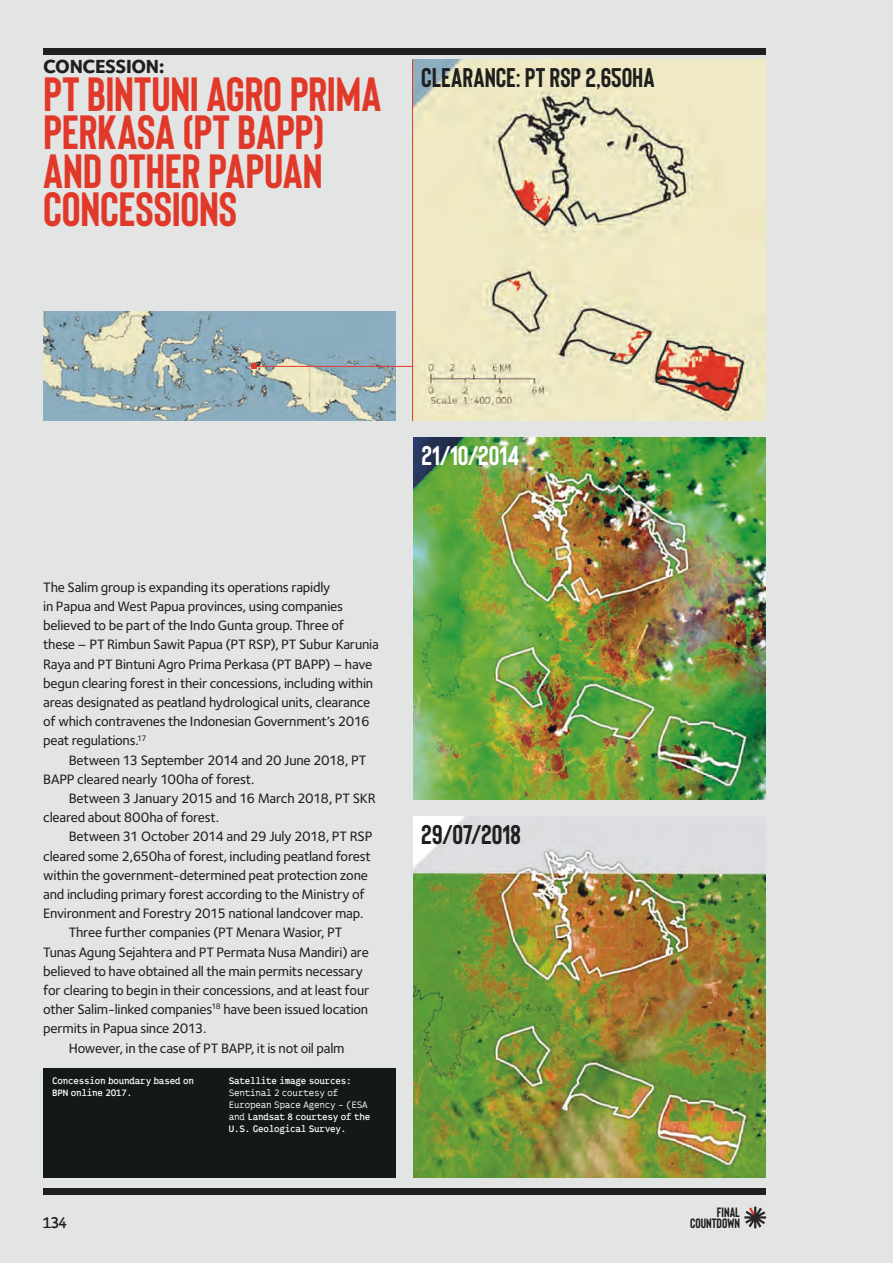
<style>
.page{position:relative;width:893px;height:1263px;background:#e3e5e5}
.page>*{position:absolute;margin:0;border:0;box-sizing:border-box;transform-origin:0 0}
.CONCESSION_HEAD{font:700 48px/38.4px "Bison";letter-spacing:-.005em;color:#e13929}
.MAP_TITLE{font:700 27px "Bison";color:#1f1f1e}
.MAP_TITLE-2{font:700 27px "Bison";color:#fff}
.CASE_STUDY{font:800 19.5px "Foundry Sterling";letter-spacing:-.02em;color:#1f1f1e}
.t1{font:700 15px "Ingrid Mono";color:#1f1f1e}
.BODY_IND{font:500 14.1px/19.2px "Foundry Sterling";letter-spacing:-.015em;color:#1f1f1e}
.BODY_NO_IND{font:500 14.1px/19.2px "Foundry Sterling";letter-spacing:-.015em;color:#1f1f1e}
.t2{font:700 13.5px/11.2px "Bison";color:#1f1f1e;text-align:right}
.IMAGE_SOURCE_TITLE{font:700 9.15px/12px "Ingrid Mono";letter-spacing:-.015em;color:#fff}
.s1{font-weight:500}
</style>
<div class="page">
<img style="left:413px;top:60px;width:352px;height:361px">
<img style="left:43px;top:312px;width:353px;height:109px">
<hr style="left:412px;top:60px;width:1px;height:361px;background:#e13929">
<hr style="left:254px;top:366px;width:158px;height:1px;background:#e13929">
<svg style="left:251px;top:364px;width:6px;height:5px"></svg>
<img style="left:413px;top:438px;width:352px;height:361px">
<img style="left:413px;top:816px;width:352px;height:362px">
<div style="left:44px;top:1068px;width:352px;height:109px;background:#141818"></div>
<svg style="left:744px;top:1206px;width:22px;height:22px"></svg>
<div style="left:43px;top:48px;width:722px;height:6px;background:#1f1f1e"></div>
<div style="left:43px;top:1188px;width:722px;height:6px;background:#1f1f1e"></div>
<p class="CASE_STUDY" style="left:43px;top:54px;width:123px">CONCESSION:</p>
<p class="CONCESSION_HEAD" style="left:43px;top:73px;width:340px">PT BINTUNI AGRO PRIMA<br>PERKASA (PT BAPP)<br>AND OTHER PAPUAN<br>CONCESSIONS</p>
<p class="MAP_TITLE" style="left:421px;top:61px;width:235px">CLEARANCE: PT RSP 2,650HA</p>
<p class="MAP_TITLE-2" style="left:421px;top:439px;width:99px">21/10/2014</p>
<p class="BODY_NO_IND" style="left:43px;top:577px;width:337px">The Salim group is expanding its operations rapidly<br>in Papua and West Papua provinces, using companies believed to be part of the Indo Gunta group. Three of these – PT Rimbun Sawit Papua (PT RSP), PT Subur Karunia Raya and PT Bintuni Agro Prima Perkasa (PT BAPP) – have begun clearing forest in their concessions, including within areas designated as peatland hydrological units, clearance of which contravenes the Indonesian Government’s 2016 peat regulations.<sup>17</sup></p>
<p class="BODY_IND" style="left:43px;top:750px;width:324px;text-indent:26px">Between 13 September 2014 and 20 June 2018, PT<br>BAPP cleared nearly 100ha of forest.</p>
<p class="BODY_IND" style="left:43px;top:788px;width:334px;text-indent:26px">Between 3 January 2015 and 16 March 2018, PT SKR cleared about 800ha of forest.</p>
<p class="BODY_IND" style="left:43px;top:827px;width:331px;text-indent:26px">Between 31 October 2014 and 29 July 2018, PT RSP cleared some 2,650ha of forest, including peatland forest within the government-determined peat protection zone and including primary forest according to the Ministry of Environment and Forestry 2015 national landcover map.</p>
<p class="BODY_IND" style="left:43px;top:923px;width:328px;text-indent:26px">Three further companies (PT Menara Wasior, PT Tunas Agung Sejahtera and PT Permata Nusa Mandiri) are believed to have obtained all the main permits necessary for clearing to begin in their concessions, and at least four other Salim-linked companies<sup>18</sup> have been issued location permits in Papua since 2013.</p>
<p class="BODY_IND" style="left:69px;top:1038px;width:277px">However, in the case of PT BAPP, it is not oil palm</p>
<p class="IMAGE_SOURCE_TITLE" style="left:52px;top:1075px;width:143px">Concession boundary based on<br>BPN online 2017.</p>
<p class="IMAGE_SOURCE_TITLE" style="left:229px;top:1075px;width:143px">Satellite image sources:<br><span class="s1">Sentinal 2 courtesy of<br>European Space Agency - (ESA and</span> Landsat 8 courtesy of the<br>U.S. Geological Survey.</p>
<p class="MAP_TITLE" style="left:421px;top:817px;width:101px">29/07/2018</p>
<p class="t1" style="left:43px;top:1213px;width:26px">134</p>
<p class="t2" style="left:690px;top:1206px;width:51px">FINAL<br>COUNTDOWN</p>
</div>
